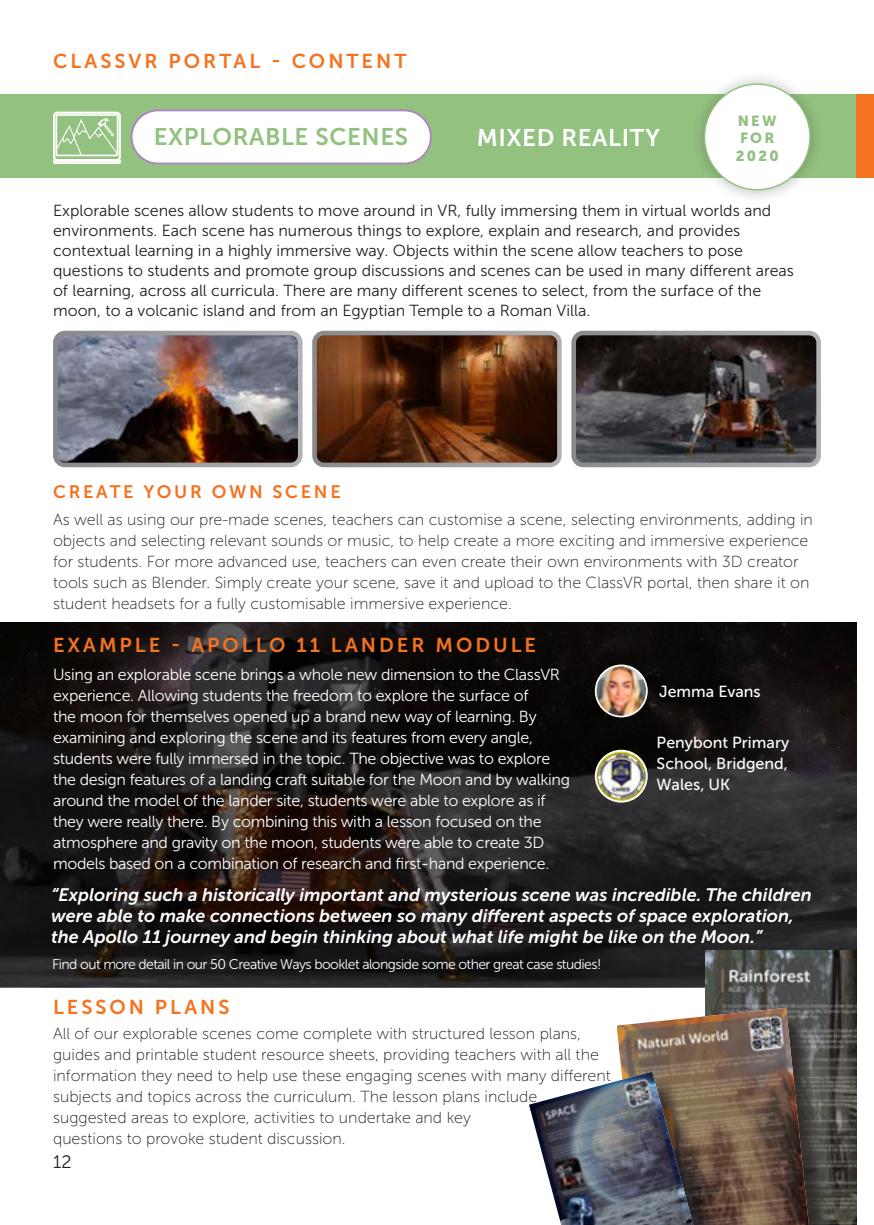
<style>
.page{position:relative;width:874px;height:1225px;background:#fff}
.page>*{position:absolute;margin:0;border:0;box-sizing:border-box;transform-origin:0 0}
.t1{font:24px "Museo Sans 700";letter-spacing:.025em;color:#93c180}
.t2{font:24px "Museo Sans 700";letter-spacing:.025em;color:#fff}
.t3{font:20px "Museo Sans 700";letter-spacing:.15em;color:#f47321}
.t4{font:italic 18px/21px "Museo Sans 700";color:#fff}
.t5{font:18px "Museo Sans 700";letter-spacing:.15em;color:#f47321}
.t6{font:18px "Museo Sans 300";color:#231f20}
.t7{font:16px/21px "Museo Sans 100";color:#231f20}
.t8{font:16px/21px "Museo Sans 300";letter-spacing:-.02em;color:#fff}
.t9{font:16px/20px "Museo Sans 300";color:#231f20}
.t10{font:16px/21px "Museo Sans 500";color:#fff;text-align:justify}
.t11{font:14.6px/17.6px "Museo Sans 900";letter-spacing:.15em;color:#93c180}
.t12{font:14px "Museo Sans 300";letter-spacing:-.04em;color:#fff}
</style>
<div class="page">
<svg style="left:0;top:622px;width:856px;height:365px;background:#1c1919"></svg>
<div style="left:0;top:94px;width:856px;height:84px;background:#93c180"></div>
<div style="left:690px;top:70px;width:133px;height:134px;background:#231f20;opacity:.3"></div>
<div style="left:704px;top:84px;width:105px;height:106px;background:#fff;border-radius:50%"></div>
<img style="left:318px;top:337px;width:237px;height:124px">
<div style="left:312px;top:331px;width:249px;height:136px;border:5px solid #fff;border-radius:9px"></div>
<img style="left:577px;top:337px;width:237px;height:124px">
<div style="left:571px;top:331px;width:249px;height:136px;border:5px solid #fff;border-radius:9px"></div>
<img style="left:59px;top:337px;width:237px;height:124px">
<div style="left:53px;top:331px;width:249px;height:136px;border:5px solid #fff;border-radius:9px"></div>
<div style="left:131px;top:110px;width:299px;height:53px;background:#fff;border-radius:27px"></div>
<div style="left:130px;top:109px;width:301px;height:55px;border:2px solid #b087bd;border-radius:27px"></div>
<svg style="left:53px;top:111px;width:68px;height:53px"></svg>
<img style="left:705px;top:950px;width:151px;height:275px">
<div style="left:619px;top:1011px;width:215px;height:214px;background:#231f20;opacity:.75"></div>
<svg style="left:617px;top:1007px;width:191px;height:218px;background:#776355"></svg>
<img style="left:529px;top:1071px;width:164px;height:154px">
<div style="left:856px;top:94px;width:17px;height:84px;background:#f47321"></div>
<img style="left:595px;top:750px;width:51px;height:51px;border-radius:26px">
<div style="left:594px;top:749px;width:53px;height:53px;border:2px solid #fff;border-radius:50%"></div>
<img style="left:595px;top:665px;width:51px;height:51px">
<div style="left:594px;top:664px;width:53px;height:53px;border:2px solid #fff;border-radius:50%"></div>
<p class="t3" style="left:53px;top:50px;width:354px">CLASSVR PORTAL - CONTENT</p>
<h1 class="t1" style="left:154px;top:123px;width:256px">EXPLORABLE SCENES</h1>
<h1 class="t2" style="left:476px;top:124px;width:185px">MIXED REALITY</h1>
<p class="t11" style="left:735px;top:112px;width:44px">NEW<br>FOR<br>2020</p>
<p class="t9" style="left:53px;top:201px;width:742px">Explorable scenes allow students to move around in VR, fully immersing them in virtual worlds and environments. Each scene has numerous things to explore, explain and research, and provides contextual learning in a highly immersive way. Objects within the scene allow teachers to pose questions to students and promote group discussions and scenes can be used in many different areas of learning, across all curricula. There are many different scenes to select, from the surface of the moon, to a volcanic island and from an Egyptian Temple to a Roman Villa.</p>
<p class="t5" style="left:53px;top:482px;width:289px">CREATE YOUR OWN SCENE</p>
<p class="t7" style="left:53px;top:509px;width:761px">As well as using our pre-made scenes, teachers can customise a scene, selecting environments, adding in objects and selecting relevant sounds or music, to help create a more exciting and immersive experience for students. For more advanced use, teachers can even create their own environments with 3D creator tools such as Blender. Simply create your scene, save it and upload to the ClassVR portal, then share it on student headsets for a fully customisable immersive experience.</p>
<p class="t3" style="left:53px;top:634px;width:484px">EXAMPLE - APOLLO 11 LANDER MODULE</p>
<p class="t8" style="left:53px;top:664px;width:518px">Using an explorable scene brings a whole new dimension to the ClassVR experience. Allowing students the freedom to explore the surface of<br>the moon for themselves opened up a brand new way of learning. By examining and exploring the scene and its features from every angle, students were fully immersed in the topic. The objective was to explore the design features of a landing craft suitable for the Moon and by walking around the model of the lander site, students were able to explore as if they were really there. By combining this with a lesson focused on the atmosphere and gravity on the moon, students were able to create 3D models based on a combination of research and first-hand experience.</p>
<p class="t4" style="left:51px;top:884px;width:762px">“Exploring such a historically important and mysterious scene was incredible. The children were able to make connections between so many different aspects of space exploration, the Apollo 11 journey and begin thinking about what life might be like on the Moon.”</p>
<p class="t10" style="left:658px;top:680px;width:103px">Jemma Evans</p>
<p class="t10" style="left:656px;top:732px;width:134px">Penybont Primary School, Bridgend, Wales, UK</p>
<p class="t12" style="left:52px;top:956px;width:550px">Find out more detail in our 50 Creative Ways booklet alongside some other great case studies!</p>
<p class="t3" style="left:53px;top:995px;width:178px">LESSON PLANS</p>
<p class="t7" style="left:53px;top:1023px;width:559px">All of our explorable scenes come complete with structured lesson plans, guides and printable student resource sheets, providing teachers with all the information they need to help use these engaging scenes with many different subjects and topics across the curriculum. The lesson plans include suggested areas to explore, activities to undertake and key<br>questions to provoke student discussion.</p>
<p class="t6" style="left:53px;top:1152px;width:20px">12</p>
</div>
